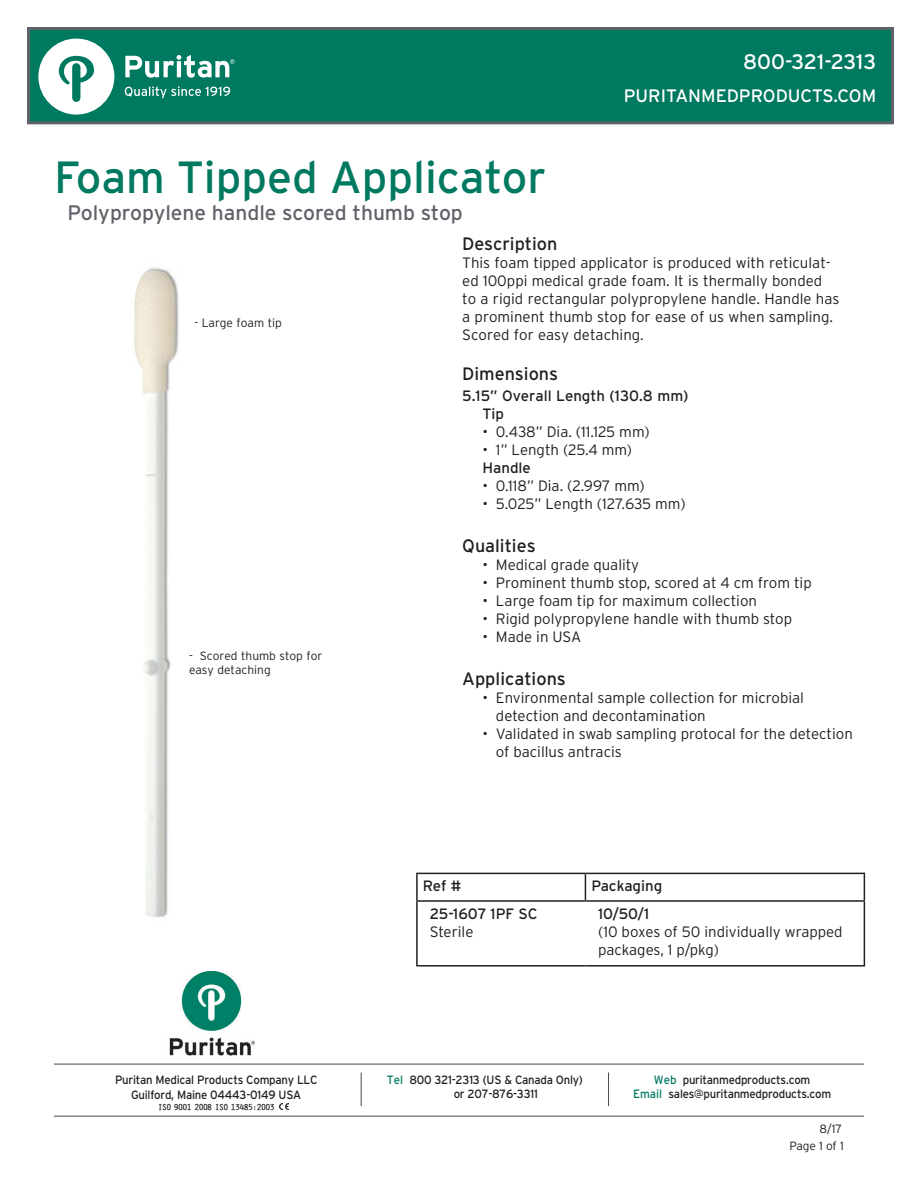
<style>
.page{position:relative;width:918px;height:1188px;background:#fff}
.page>*{position:absolute;margin:0;border:0;box-sizing:border-box;transform-origin:0 0}
.t1{font:45px "Interstate";color:#007961}
.t2{font:21px "Interstate";color:#5f6369}
.t3{font:21px "Interstate";color:#fff}
.t4{font:18px "Interstate";color:#231f20}
.t5{font:18px "Interstate";color:#fff}
.t6{font:300 15px/18px "Interstate";color:#231f20}
.t7{font:15px/18px "Interstate";color:#231f20}
.t8{font:12px/14.4px "Interstate";letter-spacing:-.02em;color:#231f20;text-align:center;scale:.95 1}
.t9{font:300 12px/14.4px "Interstate";color:#231f20}
.t10{font:9px "Pure Capital";color:#231f20}
.s1{font-weight:300}
.s2{font-weight:400}
.s3{color:#007961}
</style>
<div class="page">
<img style="left:169px;top:972px;width:86px;height:84px">
<hr style="left:54px;top:1064px;width:810px;height:1px;background:#505052">
<hr style="left:361px;top:1073px;width:1px;height:33px;background:#505052">
<hr style="left:608px;top:1073px;width:1px;height:33px;background:#505052">
<hr style="left:54px;top:1116px;width:810px;height:1px;background:#505052">
<div style="left:27px;top:27px;width:867px;height:97px;background:#007961;border:3px solid #5f6369"></div>
<svg style="left:38px;top:39px;width:76px;height:76px"></svg>
<svg style="left:125px;top:86px;width:105px;height:12px"></svg>
<svg style="left:125px;top:55px;width:110px;height:23px"></svg>
<svg style="left:280px;top:1103px;width:8px;height:7px"></svg>
<img style="left:134px;top:268px;width:45px;height:649px">
<hr style="left:416px;top:902px;width:2px;height:63px;background:#231f20">
<hr style="left:864px;top:902px;width:1px;height:63px;background:#231f20">
<hr style="left:416px;top:965px;width:169px;height:2px;background:#231f20">
<hr style="left:585px;top:965px;width:280px;height:2px;background:#231f20">
<hr style="left:416px;top:873px;width:169px;height:1px;background:#231f20">
<hr style="left:416px;top:874px;width:2px;height:26px;background:#231f20">
<hr style="left:585px;top:873px;width:280px;height:1px;background:#231f20">
<svg style="left:585px;top:874px;width:1px;height:26px"></svg>
<svg style="left:864px;top:874px;width:1px;height:26px"></svg>
<hr style="left:416px;top:900px;width:169px;height:2px;background:#231f20">
<hr style="left:585px;top:900px;width:280px;height:2px;background:#231f20">
<p class="t1" style="left:54px;top:152px;width:494px">Foam Tipped Applicator</p>
<p class="t2" style="left:68px;top:201px;width:397px">Polypropylene handle scored thumb stop</p>
<p class="t3" style="left:743px;top:50px;width:135px">800-321-2313</p>
<p class="t5" style="left:624px;top:86px;width:254px">PURITANMEDPRODUCTS.COM</p>
<p class="t9" style="left:194px;top:316px;width:89px">- Large foam tip</p>
<p class="t9" style="left:189px;top:648px;width:135px">- Scored thumb stop for easy detaching</p>
<p class="t8" style="left:115px;top:1073px;width:215px">Puritan Medical Products Company LLC</p>
<p class="t8" style="left:131px;top:1087px;width:181px">Guilford, Maine 04443-0149 USA</p>
<p class="t10" style="left:158px;top:1102px;width:118px">ISO 9001 2008 ISO 13485:2003</p>
<p class="t4" style="left:462px;top:234px;width:97px">Description</p>
<p class="t6" style="left:462px;top:254px;width:379px">This foam tipped applicator is produced with reticulat&shy;ed 100ppi medical grade foam. It is thermally bonded to a rigid rectangular polypropylene handle. Handle has a prominent thumb stop for ease of us when sampling.<br>Scored for easy detaching.</p>
<p class="t4" style="left:462px;top:363px;width:97px">Dimensions</p>
<p class="t7" style="left:462px;top:386px;width:228px">5.15” Overall Length (130.8 mm)</p>
<p class="t7" style="left:482px;top:404px;width:23px">Tip</p>
<p class="t6" style="left:482px;top:422px;width:169px">• 0.438” Dia. (11.125 mm)</p>
<p class="t6" style="left:482px;top:440px;width:151px">• 1” Length (25.4 mm)</p>
<p class="t7" style="left:482px;top:458px;width:50px">Handle</p>
<p class="t6" style="left:482px;top:476px;width:164px">• 0.118” Dia. (2.997 mm)</p>
<p class="t6" style="left:482px;top:494px;width:205px">• 5.025” Length (127.635 mm)</p>
<p class="t4" style="left:462px;top:535px;width:75px">Qualities</p>
<p class="t6" style="left:482px;top:555px;width:158px">• Medical grade quality</p>
<p class="t6" style="left:482px;top:573px;width:331px">• Prominent thumb stop, scored at 4 cm from tip</p>
<p class="t6" style="left:482px;top:591px;width:276px">• Large foam tip for maximum collection</p>
<p class="t6" style="left:482px;top:609px;width:311px">• Rigid polypropylene handle with thumb stop</p>
<p class="t6" style="left:482px;top:627px;width:100px">• Made in USA</p>
<p class="t4" style="left:462px;top:669px;width:105px">Applications</p>
<p class="t6" style="left:496px;top:689px;width:310px;text-indent:-14px">• Environmental sample collection for microbial detection and decontamination</p>
<p class="t6" style="left:496px;top:725px;width:358px;text-indent:-14px">• Validated in swab sampling protocal for the detection of bacillus antracis</p>
<p class="t7" style="left:423px;top:877px;width:40px">Ref #</p>
<p class="t7" style="left:591px;top:877px;width:72px">Packaging</p>
<p class="t7" style="left:430px;top:905px;width:109px">25-1607 1PF SC<br><span class="s1">Sterile</span></p>
<p class="t6" style="left:598px;top:905px;width:246px"><span class="s2">10/50/1<br></span>(10 boxes of 50 individually wrapped packages, 1 p/pkg)</p>
<p class="t8" style="left:387px;top:1072px;width:208px"><span class="s3">Tel</span> 800 321-2313 (US &amp; Canada Only)</p>
<p class="t8" style="left:454px;top:1086px;width:90px">or 207-876-3311</p>
<p class="t8" style="left:633px;top:1072px;width:210px"><span class="s3">Web</span> puritanmedproducts.com<br><span class="s3">Email</span> sales@puritanmedproducts.com</p>
<p class="t9" style="left:820px;top:1121px;width:24px">8/17</p>
<p class="t9" style="left:789px;top:1139px;width:56px">Page 1 of 1</p>
</div>
